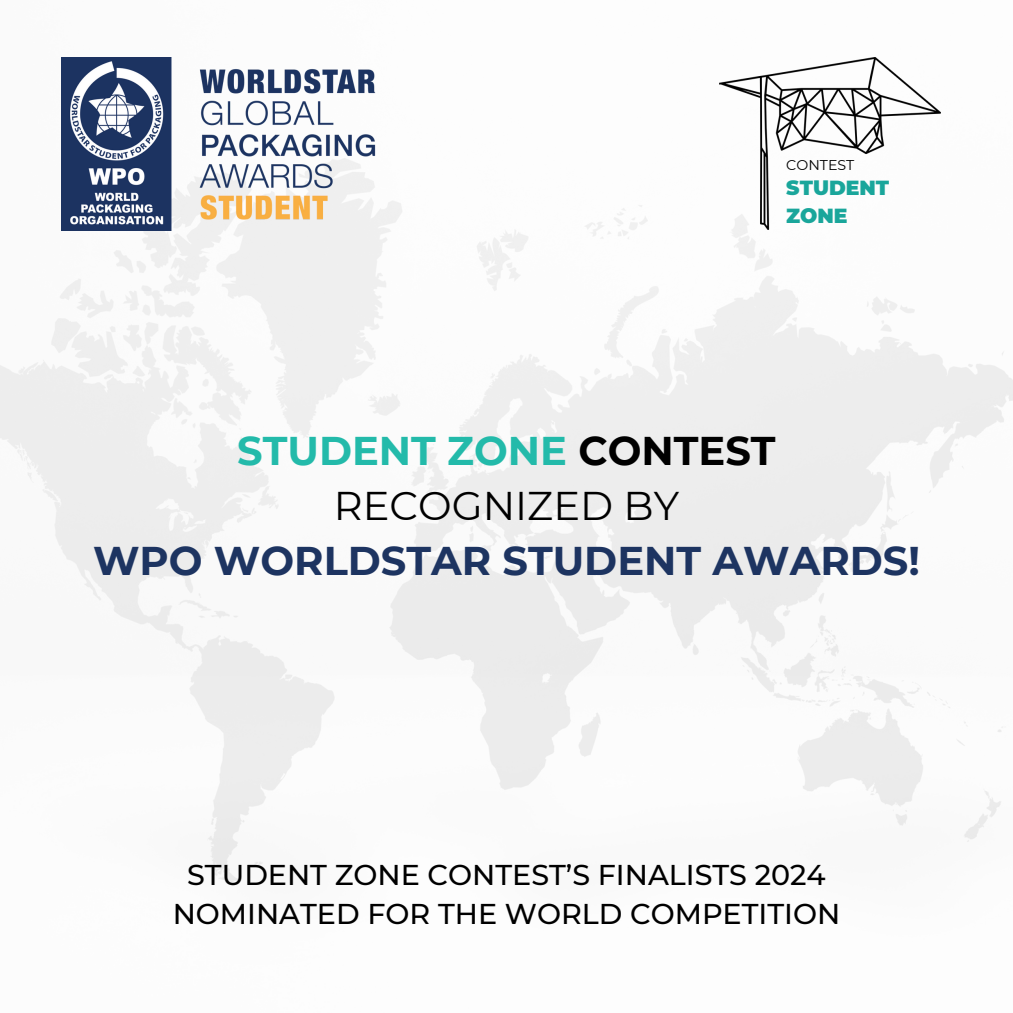
<style>
.page{position:relative;width:1013px;height:1013px;background:#fff}
.page>*{position:absolute;margin:0;border:0;box-sizing:border-box;transform-origin:0 0}
.t1{font:700 40px/55.2px "Montserrat";color:#1d3461;text-align:center}
.t2{font:500 28.62px/39.4px "Montserrat";color:#000;text-align:center}
.t3{font:900 20.38px/28.1px "Montserrat";color:#1aa69b}
.t4{font:14.12px "Montserrat";color:#000}
.s1{color:#23baaa}
.s2{color:#000}
.s3{font-weight:400;color:#000}
</style>
<div class="page">
<img style="left:0;top:57px;width:1012px;height:827px">
<img style="left:62px;top:58px;width:342px;height:172px">
<img style="left:720px;top:58px;width:220px;height:171px">
<p class="t4" style="left:786px;top:156px;width:70px">CONTEST</p>
<h1 class="t3" style="left:786px;top:173px;width:104px">STUDENT<br>ZONE</h1>
<p class="t1" style="left:93px;top:423px;width:828px"><span class="s1">STUDENT ZONE</span> <span class="s2">CONTEST<br></span><span class="s3">RECOGNIZED BY<br></span>WPO WORLDSTAR STUDENT AWARDS!</p>
<h2 class="t2" style="left:173px;top:855px;width:669px">STUDENT ZONE CONTEST’S FINALISTS 2024<br>NOMINATED FOR THE WORLD COMPETITION</h2>
</div>
